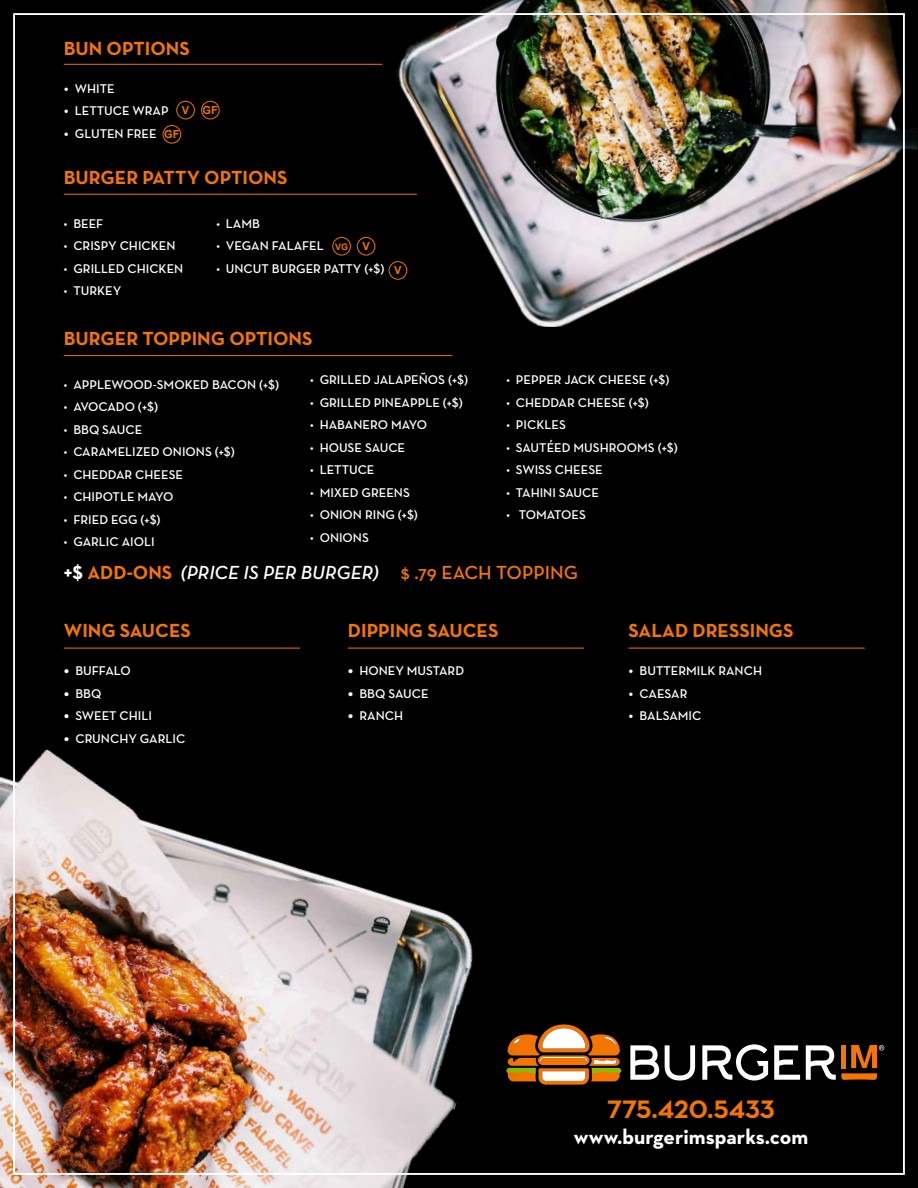
<style>
.page{position:relative;width:918px;height:1188px;background:#000}
.page>*{position:absolute;margin:0;border:0;box-sizing:border-box;transform-origin:0 0}
.t1{font:700 25.8px "Neutraface Text";color:#f47600}
.t2{font:700 21.45px "Neutraface Text";color:#fff}
.t3{font:700 19.35px "Neutraface Text";color:#f47600}
.t4{font:italic 600 19.35px "Neutraface Text";color:#fff}
.t5{font:600 12.9px "Neutraface Text";color:#fff}
.t6{font:700 11.1px "Arial";color:#ed7500}
.t7{font:700 9px "Arial";color:#ed7500}
.s1{font-family:"Georgia";font-weight:400}
.s2{font-weight:700;font-style:normal}
.s3{font-weight:700;font-style:normal;color:#f47600}
.s4{font-style:normal;color:#f47600}
.s5{font-family:"Georgia";font-weight:700}
</style>
<div class="page">
<svg style="left:630px;top:1045px;width:29px;height:35px"></svg>
<svg style="left:665px;top:1045px;width:30px;height:36px"></svg>
<svg style="left:702px;top:1044px;width:66px;height:37px"></svg>
<svg style="left:774px;top:1045px;width:26px;height:35px"></svg>
<svg style="left:572px;top:1025px;width:49px;height:60px"></svg>
<svg style="left:806px;top:1045px;width:78px;height:35px"></svg>
<img style="left:518px;top:1024px;width:54px;height:61px">
<img style="left:0;top:749px;width:518px;height:439px">
<img style="left:392px;top:0;width:526px;height:327px">
<hr style="left:64px;top:64px;width:318px;height:1px;background:#f47600">
<hr style="left:64px;top:194px;width:352px;height:1px;background:#f47600">
<hr style="left:64px;top:355px;width:388px;height:1px;background:#f47600">
<hr style="left:64px;top:648px;width:235px;height:1px;background:#f47600">
<hr style="left:348px;top:648px;width:235px;height:1px;background:#f47600">
<hr style="left:629px;top:648px;width:235px;height:1px;background:#f47600">
<div style="left:176px;top:101px;width:19px;height:18px;border:1px solid #ed7500;border-radius:50%"></div>
<div style="left:201px;top:101px;width:18px;height:18px;border:1px solid #ed7500;border-radius:50%"></div>
<div style="left:163px;top:125px;width:18px;height:18px;border:1px solid #ed7500;border-radius:50%"></div>
<div style="left:357px;top:237px;width:18px;height:18px;border:1px solid #ed7500;border-radius:50%"></div>
<div style="left:332px;top:237px;width:19px;height:18px;border:1px solid #ed7500;border-radius:50%"></div>
<div style="left:389px;top:261px;width:18px;height:19px;border:1px solid #ed7500;border-radius:50%"></div>
<p class="t3" style="left:64px;top:36px;width:127px">BUN OPTIONS</p>
<p class="t5" style="left:64px;top:80px;width:52px"><span class="s1">•</span> WHITE</p>
<p class="t5" style="left:64px;top:103px;width:106px"><span class="s1">•</span> LETTUCE WRAP</p>
<p class="t5" style="left:64px;top:125px;width:94px"><span class="s1">•</span> GLUTEN FREE</p>
<p class="t6" style="left:182px;top:102px;width:9px">V</p>
<p class="t6" style="left:203px;top:102px;width:17px">GF</p>
<p class="t6" style="left:164px;top:127px;width:17px">GF</p>
<p class="t3" style="left:64px;top:165px;width:225px">BURGER PATTY OPTIONS</p>
<p class="t5" style="left:64px;top:215px;width:41px">• BEEF</p>
<p class="t5" style="left:64px;top:238px;width:113px">• CRISPY CHICKEN</p>
<p class="t5" style="left:64px;top:260px;width:121px">• GRILLED CHICKEN</p>
<p class="t5" style="left:64px;top:283px;width:59px">• TURKEY</p>
<p class="t5" style="left:216px;top:215px;width:45px">• LAMB</p>
<p class="t5" style="left:216px;top:238px;width:109px">• VEGAN FALAFEL</p>
<p class="t5" style="left:216px;top:260px;width:170px">• UNCUT BURGER PATTY (﹢$)</p>
<p class="t7" style="left:335px;top:241px;width:15px">VG</p>
<p class="t6" style="left:362px;top:239px;width:9px">V</p>
<p class="t6" style="left:394px;top:263px;width:9px">V</p>
<p class="t3" style="left:64px;top:326px;width:250px">BURGER TOPPING OPTIONS</p>
<p class="t5" style="left:310px;top:372px;width:159px">• GRILLED JALAPEÑOS (﹢$)</p>
<p class="t5" style="left:310px;top:394px;width:154px">• GRILLED PINEAPPLE (﹢$)</p>
<p class="t5" style="left:310px;top:417px;width:118px">• HABANERO MAYO</p>
<p class="t5" style="left:310px;top:439px;width:96px">• HOUSE SAUCE</p>
<p class="t5" style="left:310px;top:462px;width:66px">• LETTUCE</p>
<p class="t5" style="left:310px;top:484px;width:101px">• MIXED GREENS</p>
<p class="t5" style="left:310px;top:507px;width:109px">• ONION RING (﹢$)</p>
<p class="t5" style="left:310px;top:529px;width:60px">• ONIONS</p>
<p class="t5" style="left:506px;top:372px;width:165px">• PEPPER JACK CHEESE (﹢$)</p>
<p class="t5" style="left:506px;top:394px;width:144px">• CHEDDAR CHEESE (﹢$)</p>
<p class="t5" style="left:506px;top:417px;width:61px">• PICKLES</p>
<p class="t5" style="left:506px;top:439px;width:173px">• SAUTÉED MUSHROOMS (﹢$)</p>
<p class="t5" style="left:506px;top:462px;width:98px">• SWISS CHEESE</p>
<p class="t5" style="left:506px;top:484px;width:94px">• TAHINI SAUCE</p>
<p class="t5" style="left:506px;top:507px;width:81px">• TOMATOES</p>
<p class="t5" style="left:64px;top:376px;width:217px">• APPLEWOOD-SMOKED BACON (﹢$)</p>
<p class="t5" style="left:64px;top:399px;width:96px">• AVOCADO (﹢$)</p>
<p class="t5" style="left:64px;top:421px;width:80px">• BBQ SAUCE</p>
<p class="t5" style="left:64px;top:444px;width:173px">• CARAMELIZED ONIONS (﹢$)</p>
<p class="t5" style="left:64px;top:466px;width:121px">• CHEDDAR CHEESE</p>
<p class="t5" style="left:64px;top:489px;width:111px">• CHIPOTLE MAYO</p>
<p class="t5" style="left:64px;top:511px;width:98px">• FRIED EGG (﹢$)</p>
<p class="t5" style="left:64px;top:534px;width:92px">• GARLIC AIOLI</p>
<p class="t4" style="left:64px;top:561px;width:516px"><span class="s2">+$</span> <span class="s3">ADD-ONS</span> (PRICE IS PER BURGER) <span class="s4">$ .79 EACH TOPPING</span></p>
<p class="t3" style="left:64px;top:618px;width:129px">WING SAUCES</p>
<p class="t5" style="left:64px;top:663px;width:68px"><span class="s5">•</span> BUFFALO</p>
<p class="t5" style="left:64px;top:685px;width:39px"><span class="s5">•</span> BBQ</p>
<p class="t5" style="left:64px;top:708px;width:90px"><span class="s5">•</span> SWEET CHILI</p>
<p class="t5" style="left:64px;top:730px;width:123px"><span class="s5">•</span> CRUNCHY GARLIC</p>
<p class="t3" style="left:348px;top:618px;width:152px">DIPPING SAUCES</p>
<p class="t3" style="left:629px;top:618px;width:166px">SALAD DRESSINGS</p>
<p class="t5" style="left:348px;top:663px;width:118px"><span class="s5">•</span> HONEY MUSTARD</p>
<p class="t5" style="left:348px;top:685px;width:82px"><span class="s5">•</span> BBQ SAUCE</p>
<p class="t5" style="left:348px;top:708px;width:57px"><span class="s5">•</span> RANCH</p>
<p class="t5" style="left:629px;top:663px;width:135px"><span class="s1">•</span> BUTTERMILK RANCH</p>
<p class="t5" style="left:629px;top:685px;width:60px"><span class="s1">•</span> CAESAR</p>
<p class="t5" style="left:629px;top:708px;width:74px"><span class="s1">•</span> BALSAMIC</p>
<p class="t1" style="left:608px;top:1093px;width:169px">775.420.5433</p>
<p class="t2" style="left:574px;top:1123px;width:236px">www.burgerimsparks.com</p>
</div>
